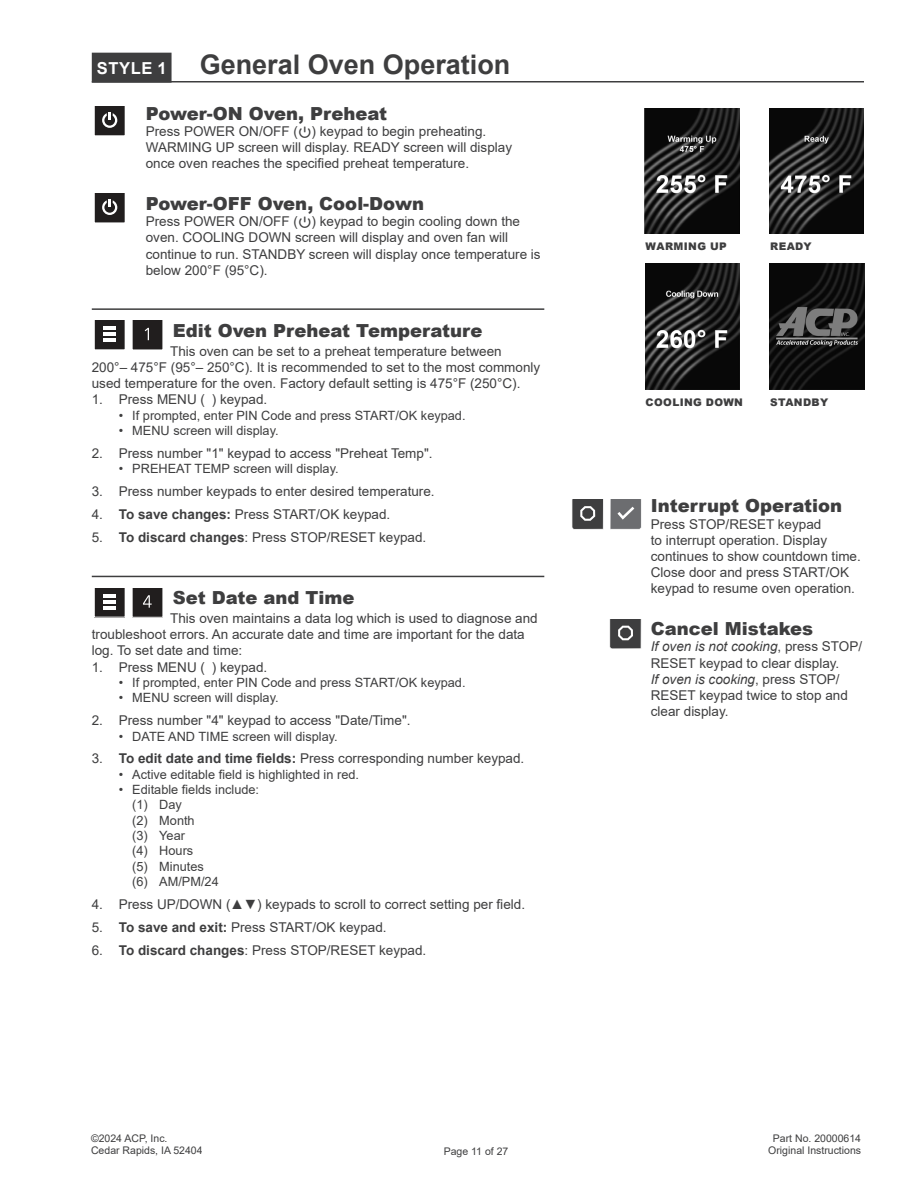
<style>
.page{position:relative;width:918px;height:1188px;background:#fff}
.page>*{position:absolute;margin:0;border:0;box-sizing:border-box;transform-origin:0 0}
.Page_Heading_TOC_mark{font:700 27px "Arial";color:#3e3e3f}
.subheading_1_graphic_indent_noTOC_mark{font:900 18px "Arial";color:#3e3e3f}
.subheading_1_graphic_indent_with_rule_ab{font:900 18px "Arial";color:#3e3e3f}
.t1{font:13.5px/16.2px "Arial";color:#3e3e3f}
.t2{font:12.75px "Arial";color:#3e3e3f}
.t3{font:10.5px/12px "Arial";color:#3e3e3f}
.Table-basic_header{font:900 10.5px "Arial";letter-spacing:.035em;color:#3e3e3f}
.s1{font-size:16.5px;color:#fff}
.s2{font-weight:700}
.s3{font-style:italic}
</style>
<div class="page">
<hr style="left:92px;top:81px;width:772px;height:1px;background:#3e3e3f">
<svg style="left:572px;top:500px;width:32px;height:30px"></svg>
<svg style="left:610px;top:500px;width:32px;height:30px"></svg>
<svg style="left:609px;top:619px;width:33px;height:30px"></svg>
<div style="left:92px;top:53px;width:80px;height:30px;background:#3e3e3f"></div>
<hr style="left:92px;top:308px;width:452px;height:2px;background:#3e3e3f">
<hr style="left:92px;top:576px;width:452px;height:1px;background:#3e3e3f">
<svg style="left:94px;top:107px;width:31px;height:29px"></svg>
<svg style="left:94px;top:194px;width:31px;height:29px"></svg>
<svg style="left:94px;top:321px;width:31px;height:29px"></svg>
<hr style="left:103px;top:326px;width:13px;height:4px;background:#fff">
<hr style="left:103px;top:332px;width:13px;height:4px;background:#fff">
<hr style="left:103px;top:338px;width:13px;height:4px;background:#fff">
<svg style="left:132px;top:321px;width:31px;height:29px"></svg>
<svg style="left:94px;top:588px;width:31px;height:29px"></svg>
<svg style="left:132px;top:588px;width:31px;height:30px"></svg>
<img style="left:770px;top:264px;width:94px;height:126px">
<img style="left:645px;top:264px;width:94px;height:126px">
<img style="left:770px;top:108px;width:94px;height:126px">
<img style="left:645px;top:108px;width:94px;height:126px">
<p class="Page_Heading_TOC_mark" style="left:97px;top:45px;width:415px"><span class="s1">STYLE 1</span> General Oven Operation</p>
<p class="subheading_1_graphic_indent_noTOC_mark" style="left:146px;top:100px;width:243px">Power-ON Oven, Preheat</p>
<p class="t1" style="left:146px;top:123px;width:368px">Press POWER ON/OFF (⏻) keypad to begin preheating.<br>WARMING UP screen will display. READY screen will display once oven reaches the specified preheat temperature.</p>
<p class="subheading_1_graphic_indent_noTOC_mark" style="left:146px;top:191px;width:280px">Power-OFF Oven, Cool-Down</p>
<p class="t1" style="left:146px;top:213px;width:396px">Press POWER ON/OFF (⏻) keypad to begin cooling down the oven. COOLING DOWN screen will display and oven fan will continue to run. STANDBY screen will display once temperature is below 200°F (95°C).</p>
<p class="subheading_1_graphic_indent_with_rule_ab" style="left:173px;top:317px;width:311px">Edit Oven Preheat Temperature</p>
<p class="t1" style="left:92px;top:343px;width:450px;text-indent:78px">This oven can be set to a preheat temperature between<br>200°– 475°F (95°– 250°C). It is recommended to set to the most commonly used temperature for the oven. Factory default setting is 475°F (250°C).</p>
<p class="t1" style="left:92px;top:391px;width:177px">1. Press MENU ( ) keypad.</p>
<p class="t2" style="left:119px;top:406px;width:346px">• If prompted, enter PIN Code and press START/OK keypad.</p>
<p class="t2" style="left:119px;top:422px;width:159px">• MENU screen will display.</p>
<p class="t1" style="left:92px;top:445px;width:340px">2. Press number "1" keypad to access "Preheat Temp".</p>
<p class="t2" style="left:119px;top:460px;width:219px">• PREHEAT TEMP screen will display.</p>
<p class="t1" style="left:92px;top:483px;width:342px">3. Press number keypads to enter desired temperature.</p>
<p class="t1" style="left:92px;top:506px;width:298px">4. <span class="s2">To save changes:</span> Press START/OK keypad.</p>
<p class="t1" style="left:92px;top:529px;width:334px">5. <span class="s2">To discard changes</span>: Press STOP/RESET keypad.</p>
<p class="subheading_1_graphic_indent_with_rule_ab" style="left:173px;top:585px;width:183px">Set Date and Time</p>
<p class="t1" style="left:92px;top:610px;width:447px;text-indent:78px">This oven maintains a data log which is used to diagnose and troubleshoot errors. An accurate date and time are important for the data log. To set date and time:</p>
<p class="t1" style="left:92px;top:659px;width:177px">1. Press MENU ( ) keypad.</p>
<p class="t2" style="left:119px;top:674px;width:346px">• If prompted, enter PIN Code and press START/OK keypad.</p>
<p class="t2" style="left:119px;top:689px;width:159px">• MENU screen will display.</p>
<p class="t1" style="left:92px;top:712px;width:318px">2. Press number "4" keypad to access "Date/Time".</p>
<p class="t2" style="left:119px;top:727px;width:218px">• DATE AND TIME screen will display.</p>
<p class="t1" style="left:92px;top:751px;width:432px">3. <span class="s2">To edit date and time fields:</span> Press corresponding number keypad.</p>
<p class="t2" style="left:119px;top:766px;width:242px">• Active editable field is highlighted in red.</p>
<p class="t2" style="left:119px;top:781px;width:142px">• Editable fields include:</p>
<p class="t2" style="left:132px;top:796px;width:51px">(1) Day</p>
<p class="t2" style="left:132px;top:811px;width:64px">(2) Month</p>
<p class="t2" style="left:132px;top:827px;width:54px">(3) Year</p>
<p class="t2" style="left:132px;top:842px;width:63px">(4) Hours</p>
<p class="t2" style="left:132px;top:857px;width:73px">(5) Minutes</p>
<p class="t2" style="left:132px;top:873px;width:88px">(6) AM/PM/24</p>
<p class="t1" style="left:92px;top:896px;width:435px">4. Press UP/DOWN (▲▼) keypads to scroll to correct setting per field.</p>
<p class="t1" style="left:92px;top:919px;width:294px">5. <span class="s2">To save and exit:</span> Press START/OK keypad.</p>
<p class="t1" style="left:92px;top:942px;width:334px">6. <span class="s2">To discard changes</span>: Press STOP/RESET keypad.</p>
<p class="t3" style="left:91px;top:1133px;width:113px">©2024 ACP, Inc.<br>Cedar Rapids, IA 52404</p>
<p class="t3" style="left:444px;top:1145px;width:66px">Page 11 of 27</p>
<p class="Table-basic_header" style="left:646px;top:238px;width:83px">WARMING UP</p>
<p class="Table-basic_header" style="left:770px;top:238px;width:43px">READY</p>
<p class="Table-basic_header" style="left:646px;top:395px;width:99px">COOLING DOWN</p>
<p class="Table-basic_header" style="left:770px;top:395px;width:60px">STANDBY</p>
<p class="subheading_1_graphic_indent_noTOC_mark" style="left:651px;top:493px;width:193px">Interrupt Operation</p>
<p class="t1" style="left:651px;top:516px;width:209px">Press STOP/RESET keypad<br>to interrupt operation. Display continues to show countdown time.<br>Close door and press START/OK keypad to resume oven operation.</p>
<p class="subheading_1_graphic_indent_noTOC_mark" style="left:651px;top:616px;width:164px">Cancel Mistakes</p>
<p class="t1" style="left:651px;top:639px;width:213px"><span class="s3">If oven is not cooking</span>, press STOP/<br>RESET keypad to clear display.<br><span class="s3">If oven is cooking</span>, press STOP/<br>RESET keypad twice to stop and clear display.</p>
<p class="t3" style="left:768px;top:1133px;width:94px;text-align:center">Part No. 20000614<br>Original Instructions</p>
</div>
